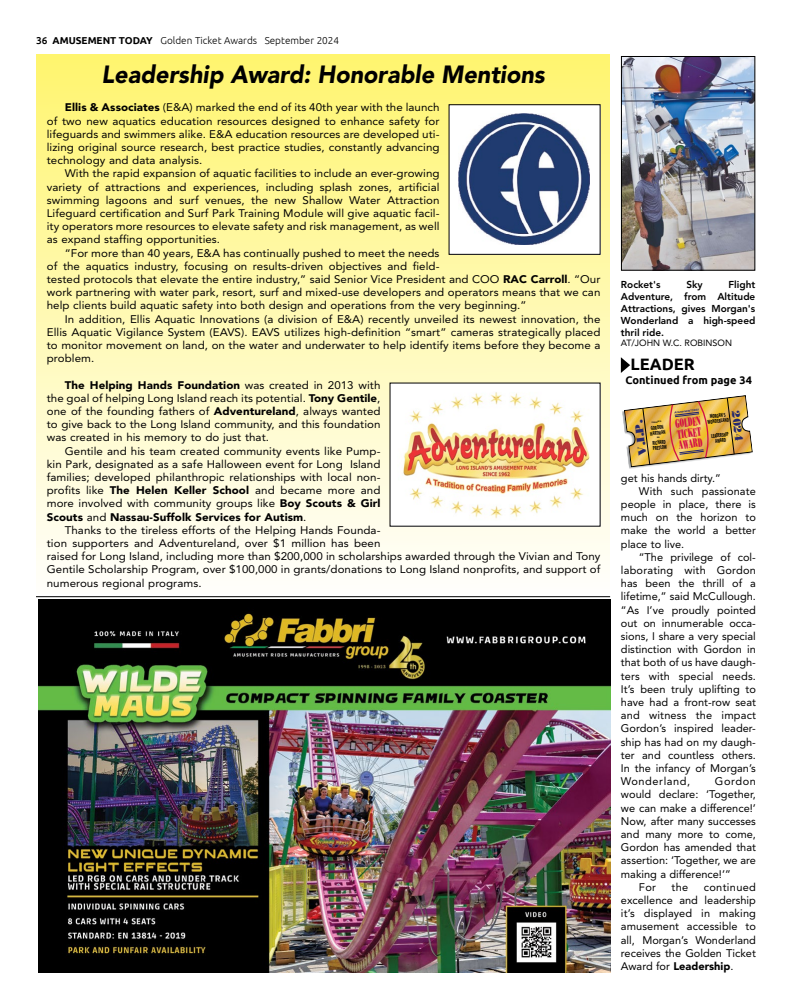
<style>
.page{position:relative;width:792px;height:1008px;background:#fff}
.page>*{position:absolute;margin:0;border:0;box-sizing:border-box;transform-origin:0 0}
.t1{font:italic 900 24.7px "Avenir LT Std";color:#000;scale:.95 1}
.t2{font:700 16.5px "Ubuntu";color:#000}
.t3{font:12.1px/10.7px "Bodoni Poster";color:#d31245;text-align:justify;scale:.45 1}
.t4{font:11.1px "Bodoni Poster";color:#26286b}
.t5{font:11px/13.2px "Avenir LT Std";letter-spacing:.005em;color:#000;text-align:justify;scale:1.05 1}
.t6{font:11px/13.2px "Avenir LT Std";letter-spacing:.005em;color:#000;text-align:justify}
.t7{font:700 11px "Ubuntu";color:#000}
.t8{font:11px "Avenir LT Std";letter-spacing:.05em;color:#000}
.t9{font:800 10px/12px "Avenir LT Std";color:#000;text-align:justify}
.t10{font:300 10px "Ubuntu";color:#000}
.t11{font:9px "Avenir LT Std";color:#000}
.t12{font:700 condensed 5.9px/5.3px "Myriad Pro";color:#000;text-align:center;scale:.75 1}
.t13{font:700 condensed 2px "Myriad Pro";color:#000}
.s1{font-weight:500}
.s2{font-weight:700}
.s3{font-weight:900}
</style>
<div class="page">
<img style="left:38px;top:599px;width:572px;height:373px">
<hr style="left:36px;top:597px;width:574px;height:1px;background:#000">
<div style="left:36px;top:55px;width:574px;height:539px;background:linear-gradient(to bottom,#fff56f,#fdfdfc)"></div>
<div style="left:449px;top:105px;width:151px;height:149px;background:#fff"></div>
<img style="left:458px;top:113px;width:131px;height:131px">
<div style="left:449px;top:104px;width:152px;height:151px;border:1px solid #000"></div>
<img style="left:392px;top:385px;width:207px;height:140px">
<img style="left:623px;top:58px;width:130px;height:211px">
<div style="left:621px;top:56px;width:134px;height:215px;border:1px solid #000"></div>
<svg style="left:621px;top:357px;width:9px;height:16px"></svg>
<svg style="left:622px;top:396px;width:130px;height:73px"></svg>
<p class="t10" style="left:36px;top:34px;width:305px"><span class="s1">36</span> <span class="s2">AMUSEMENT TODAY</span> Golden Ticket Awards September 2024</p>
<h1 class="t1" style="left:102px;top:60px;width:468px">Leadership Award: Honorable Mentions</h1>
<p class="t5" style="left:47px;top:101px;width:376px;text-indent:18px"><span class="s3">Ellis &amp; Associates</span> (E&amp;A) marked the end of its 40th year with the launch of two new aquatics education resources designed to enhance safety for lifeguards and swimmers alike. E&amp;A education resources are developed uti&shy;lizing original source research, best practice studies, constantly advancing technology and data analysis.</p>
<p class="t5" style="left:47px;top:167px;width:376px;text-indent:18px">With the rapid expansion of aquatic facilities to include an ever-growing variety of attractions and experiences, including splash zones, artificial swimming lagoons and surf venues, the new Shallow Water Attraction Lifeguard certification and Surf Park Training Module will give aquatic facil&shy;ity operators more resources to elevate safety and risk management, as well as expand staffing opportunities.</p>
<p class="t5" style="left:47px;top:246px;width:529px;text-align:left;text-indent:18px">“For more than 40 years, E&amp;A has continually pushed to meet the needs<br>of the aquatics industry, focusing on results-driven objectives and field-<br>tested protocols that elevate the entire industry,” said Senior Vice President and COO <span class="s3">RAC Carroll</span>. “Our work partnering with water park, resort, surf and mixed-use developers and operators means that we can help clients build aquatic safety into both design and operations from the very beginning.”</p>
<p class="t5" style="left:47px;top:312px;width:529px;text-indent:18px">In addition, Ellis Aquatic Innovations (a division of E&amp;A) recently unveiled its newest innovation, the Ellis Aquatic Vigilance System (EAVS). EAVS utilizes high-definition “smart” cameras strategically placed to monitor movement on land, on the water and underwater to help identify items before they become a problem.</p>
<p class="t5" style="left:47px;top:378px;width:319px;text-indent:18px"><span class="s3">The Helping Hands Foundation</span> was created in 2013 with the goal of helping Long Island reach its potential. <span class="s3">Tony Gentile</span>, one of the founding fathers of <span class="s3">Adventureland</span>, always wanted to give back to the Long Island community, and this foundation was created in his memory to do just that.</p>
<p class="t5" style="left:47px;top:444px;width:319px;text-indent:18px">Gentile and his team created community events like Pump&shy;kin Park, designated as a safe Halloween event for Long Island families; developed philanthropic relationships with local non&shy;profits like <span class="s3">The Helen Keller School</span> and became more and more involved with community groups like <span class="s3">Boy Scouts &amp; Girl Scouts</span> and <span class="s3">Nassau-Suffolk Services for Autism</span>.</p>
<p class="t5" style="left:47px;top:523px;width:529px;text-align:left;text-indent:18px">Thanks to the tireless efforts of the Helping Hands Founda-<br>tion supporters and Adventureland, over $1 million has been<br>raised for Long Island, including more than $200,000 in scholarships awarded through the Vivian and Tony Gentile Scholarship Program, over $100,000 in grants/donations to Long Island nonprofits, and support of numerous regional programs.</p>
<p class="t9" style="left:621px;top:278px;width:136px;text-indent:108px">Flight Adventure, from Altitude Attractions, gives Morgan's Wonderland a high-speed thril ride.</p>
<p class="t11" style="left:621px;top:338px;width:113px">AT/JOHN W.C. ROBINSON</p>
<h2 class="t2" style="left:630px;top:354px;width:66px">LEADER</h2>
<p class="t7" style="left:626px;top:373px;width:128px">Continued from page 34</p>
<p class="t3" style="left:675px;top:418px;width:58px;rotate:-7deg">GOLDEN TICKET AWARD</p>
<p class="t9" style="left:621px;top:278px;width:41px">Rocket's</p>
<p class="t9" style="left:686px;top:278px;width:18px">Sky</p>
<p class="t4" style="left:636px;top:456px;width:37px;rotate:-97deg">V.I.P.</p>
<p class="t4" style="left:742px;top:410px;width:31px;rotate:83deg">2024</p>
<p class="t12" style="left:707px;top:414px;width:30px;rotate:-7deg">MORGAN’S<br>WONDERLAND</p>
<p class="t13" style="left:652px;top:421px;width:11px;rotate:-7deg">PRESENTED TO</p>
<p class="t12" style="left:649px;top:426px;width:22px;text-align:left;rotate:-7deg">GORDON<br>HARTMAN</p>
<p class="t12" style="left:711px;top:433px;width:25px;rotate:-7deg">LEADERSHIP<br>AWARD</p>
<p class="t12" style="left:652px;top:440px;width:21px;text-align:left;rotate:-7deg">RICHARD<br>PRETLOW</p>
<p class="t6" style="left:621px;top:471px;width:101px">get his hands dirty.”</p>
<p class="t6" style="left:639px;top:485px;width:118px">With such passionate</p>
<p class="t6" style="left:621px;top:498px;width:137px">people in place, there is</p>
<p class="t6" style="left:621px;top:511px;width:136px">much on the horizon to</p>
<p class="t6" style="left:621px;top:524px;width:137px">make the world a better</p>
<p class="t6" style="left:621px;top:537px;width:65px">place to live.</p>
<p class="t6" style="left:639px;top:551px;width:119px">“The privilege of col-</p>
<p class="t6" style="left:621px;top:564px;width:137px">laborating with Gordon</p>
<p class="t6" style="left:621px;top:577px;width:136px">has been the thrill of a</p>
<p class="t6" style="left:621px;top:590px;width:136px">lifetime,” said McCullough.</p>
<p class="t6" style="left:621px;top:603px;width:137px">“As I’ve proudly pointed</p>
<p class="t6" style="left:621px;top:617px;width:137px">out on innumerable occa-</p>
<p class="t6" style="left:621px;top:630px;width:136px">sions, I share a very special</p>
<p class="t6" style="left:621px;top:643px;width:137px">distinction with Gordon in</p>
<p class="t6" style="left:621px;top:656px;width:136px">that both of us have daugh-</p>
<p class="t6" style="left:621px;top:669px;width:136px">ters with special needs.</p>
<p class="t6" style="left:621px;top:683px;width:137px">It’s been truly uplifting to</p>
<p class="t6" style="left:621px;top:696px;width:136px">have had a front-row seat</p>
<p class="t6" style="left:621px;top:709px;width:137px">and witness the impact</p>
<p class="t6" style="left:621px;top:722px;width:137px">Gordon’s inspired leader-</p>
<p class="t6" style="left:621px;top:735px;width:137px">ship has had on my daugh-</p>
<p class="t6" style="left:621px;top:749px;width:137px">ter and countless others.</p>
<p class="t6" style="left:621px;top:762px;width:137px">In the infancy of Morgan’s</p>
<p class="t8" style="left:621px;top:775px;width:71px">Wonderland,</p>
<p class="t6" style="left:715px;top:775px;width:43px">Gordon</p>
<p class="t6" style="left:621px;top:788px;width:137px">would declare: ‘Together,</p>
<p class="t6" style="left:621px;top:801px;width:136px">we can make a difference!’</p>
<p class="t6" style="left:621px;top:815px;width:137px">Now, after many successes</p>
<p class="t6" style="left:621px;top:828px;width:136px">and many more to come,</p>
<p class="t6" style="left:621px;top:841px;width:137px">Gordon has amended that</p>
<p class="t6" style="left:621px;top:854px;width:137px">assertion: ‘Together, we are</p>
<p class="t6" style="left:621px;top:867px;width:111px">making a difference!’”</p>
<p class="t6" style="left:639px;top:881px;width:19px">For</p>
<p class="t6" style="left:672px;top:881px;width:18px">the</p>
<p class="t6" style="left:621px;top:881px;width:137px;text-indent:83px">continued excellence and leadership it’s displayed in making amusement accessible to all, Morgan’s Wonderland receives the Golden Ticket Award for <span class="s3">Leadership</span>.</p>
</div>
